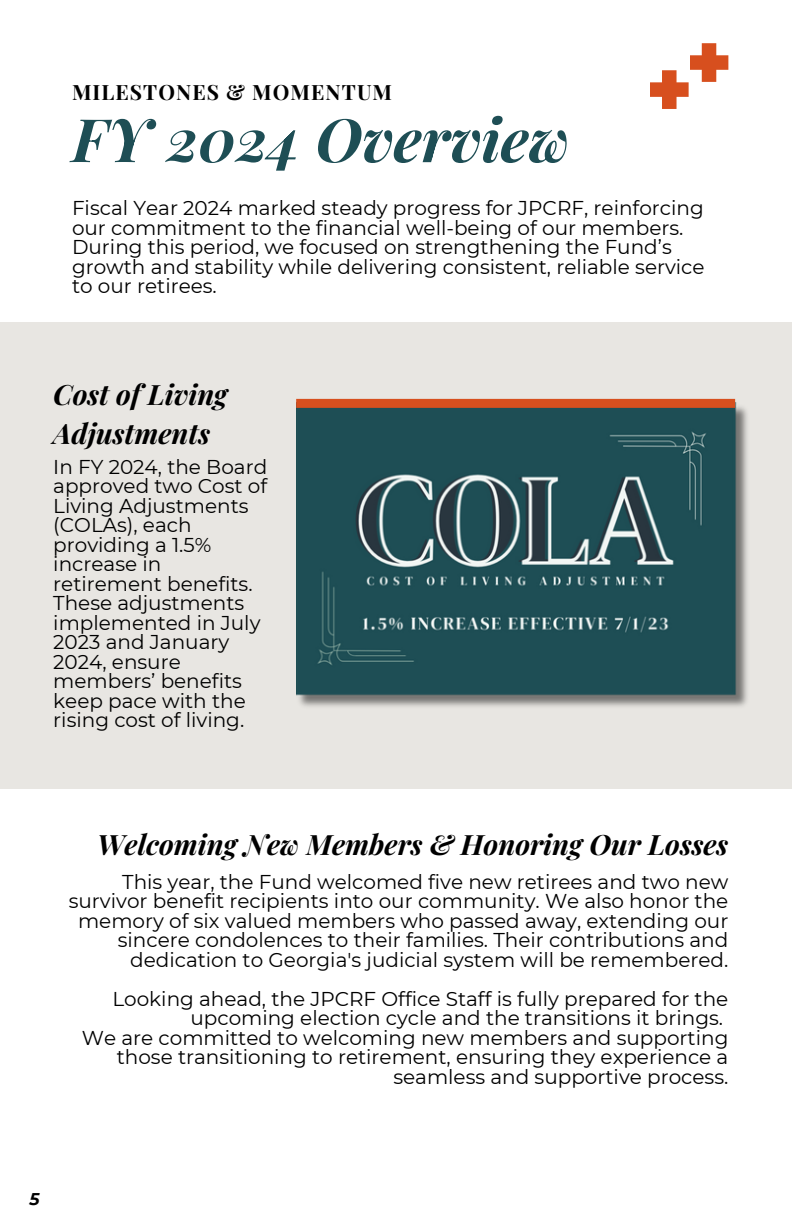
<style>
.page{position:relative;width:792px;height:1224px;background:#fff}
.page>*{position:absolute;margin:0;border:0;box-sizing:border-box;transform-origin:0 0}
.t1{font:italic 700 60px "Playfair Display";color:#1e4e55}
.t2{font:italic 700 28px/39px "Playfair Display";color:#000}
.t3{font:700 21px "Playfair Display";letter-spacing:.05em;color:#000}
.t4{font:20px/19.6px "Montserrat";color:#000}
.t5{font:italic 700 17px "Montserrat";color:#000}
</style>
<div class="page">
<svg style="left:650px;top:43px;width:78px;height:66px"></svg>
<div style="left:0;top:322px;width:791px;height:467px;background:#e8e6e2"></div>
<img style="left:297px;top:401px;width:451px;height:306px">
<div style="left:296px;top:399px;width:439px;height:9px;background:#d74f1e"></div>
<p class="t3" style="left:72px;top:77px;width:322px">MILESTONES &amp; MOMENTUM</p>
<h1 class="t1" style="left:72px;top:97px;width:499px">FY 2024 Overview</h1>
<p class="t4" style="left:72px;top:198px;width:634px">Fiscal Year 2024 marked steady progress for JPCRF, reinforcing our commitment to the financial well-being of our members.<br>During this period, we focused on strengthening the Fund’s growth and stability while delivering consistent, reliable service to our retirees.</p>
<h2 class="t2" style="left:53px;top:373px;width:176px">Cost of Living<br>Adjustments</h2>
<p class="t4" style="left:53px;top:457px;width:215px">In FY 2024, the Board approved two Cost of<br>Living Adjustments (COLAs), each providing a 1.5% increase in retirement benefits.<br>These adjustments implemented in July<br>2023 and January<br>2024, ensure members’ benefits keep pace with the rising cost of living.</p>
<h2 class="t2" style="left:97px;top:824px;width:633px">Welcoming New Members &amp; Honoring Our Losses</h2>
<p class="t4" style="left:69px;top:872px;width:661px;text-align:right">This year, the Fund welcomed five new retirees and two new survivor benefit recipients into our community. We also honor the memory of six valued members who passed away, extending our sincere condolences to their families. Their contributions and dedication to Georgia's judicial system will be remembered.</p>
<p class="t4" style="left:82px;top:989px;width:648px;text-align:right">Looking ahead, the JPCRF Office Staff is fully prepared for the upcoming election cycle and the transitions it brings.<br>We are committed to welcoming new members and supporting those transitioning to retirement, ensuring they experience a seamless and supportive process.</p>
<h4 class="t5" style="left:29px;top:1188px;width:12px">5</h4>
</div>
